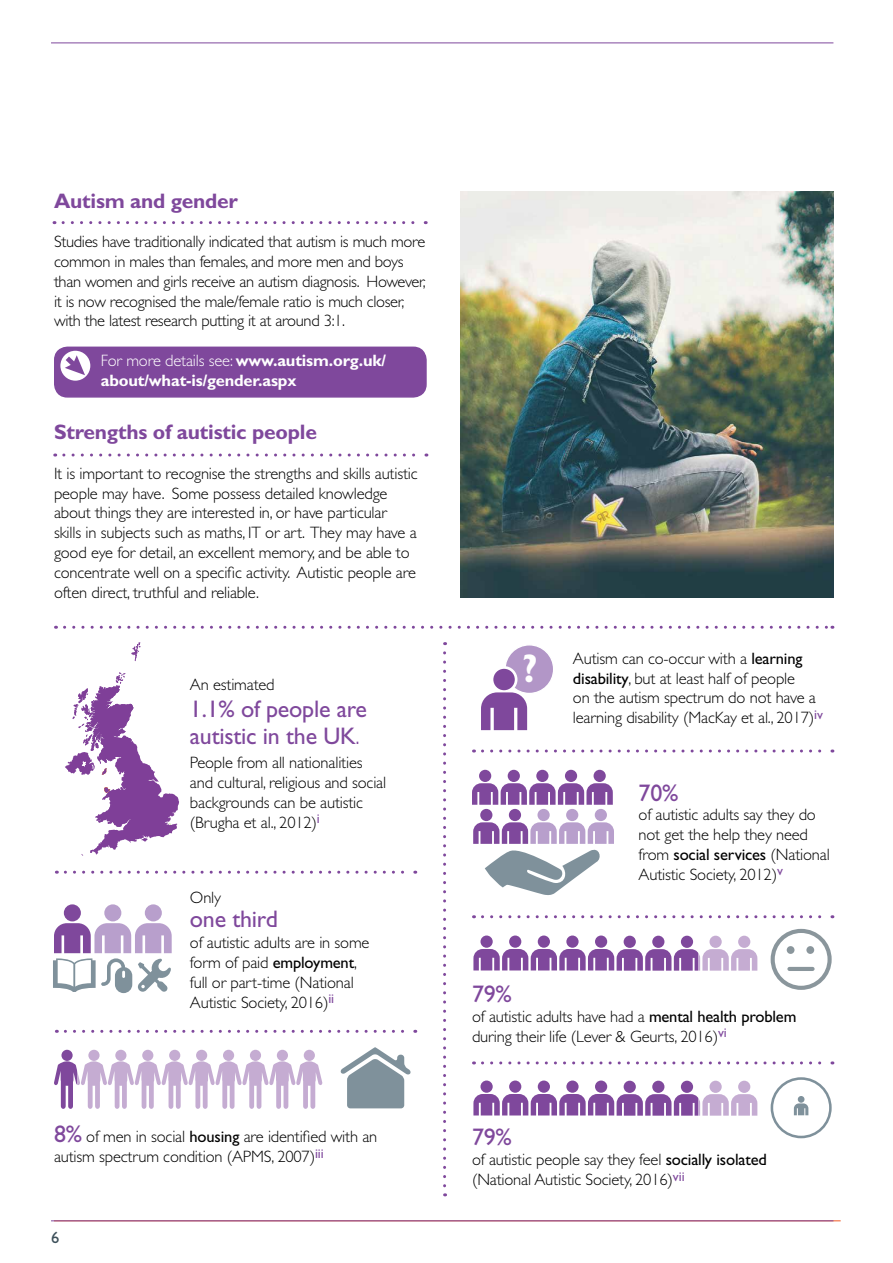
<style>
.page{position:relative;width:893px;height:1263px;background:#fff}
.page>*{position:absolute;margin:0;border:0;box-sizing:border-box;transform-origin:0 0}
.t1{font:700 40.05px "Gill Sans";color:#fff}
.t2{font:24px/27px "Gill Sans";letter-spacing:-.01em;color:#7f489c}
.t3{font:700 21px "Gill Sans";letter-spacing:-.01em;color:#7f489c}
.t4{font:300 16.5px/19.8px "Gill Sans";letter-spacing:-.01em;color:#000}
.t5{font:700 16.5px/19.8px "Gill Sans";letter-spacing:-.01em;color:#fff}
.t6{font:16.5px "Gill Sans";color:#3d505a}
.s1{font-weight:300}
.s2{font-weight:400}
.s3{font-weight:400;font-size:24px;color:#7f489c}
</style>
<div class="page">
<div style="left:55px;top:347px;width:371px;height:50px;background:#7f489c;border-radius:13px"></div>
<div style="left:54px;top:347px;width:373px;height:51px;border:2px solid #7f489c;border-radius:13px"></div>
<div style="left:60px;top:351px;width:30px;height:30px;background:#fff;border-radius:50%"></div>
<svg style="left:65px;top:355px;width:20px;height:20px"></svg>
<hr style="left:54px;top:1220px;width:787px;height:1px;background:#f15a22">
<hr style="left:51px;top:1220px;width:782px;height:1px;background:#7f489c">
<hr style="left:51px;top:43px;width:782px;height:1px;background:#7f489c">
<img style="left:461px;top:191px;width:372px;height:406px">
<svg style="left:65px;top:626px;width:768px;height:3px"></svg>
<svg style="left:63px;top:221px;width:363px;height:3px"></svg>
<svg style="left:64px;top:453px;width:363px;height:3px"></svg>
<svg style="left:340px;top:1047px;width:71px;height:61px"></svg>
<div style="left:61px;top:1050px;width:12px;height:11px;background:#7f489c;border-radius:50%"></div>
<svg style="left:54px;top:1061px;width:23px;height:48px"></svg>
<svg style="left:131px;top:642px;width:9px;height:19px"></svg>
<svg style="left:65px;top:672px;width:114px;height:183px"></svg>
<svg style="left:443px;top:642px;width:3px;height:544px"></svg>
<svg style="left:65px;top:871px;width:351px;height:3px"></svg>
<svg style="left:65px;top:1030px;width:351px;height:3px"></svg>
<div style="left:505px;top:645px;width:49px;height:48px;background:#b296c7;border-radius:50%"></div>
<div style="left:504px;top:644px;width:50px;height:50px;border:1px solid #fff;border-radius:50%"></div>
<svg style="left:77px;top:1049px;width:246px;height:60px"></svg>
<svg style="left:481px;top:663px;width:52px;height:68px"></svg>
<svg style="left:482px;top:749px;width:351px;height:3px"></svg>
<svg style="left:482px;top:915px;width:351px;height:3px"></svg>
<svg style="left:53px;top:904px;width:119px;height:89px"></svg>
<svg style="left:472px;top:770px;width:142px;height:125px"></svg>
<svg style="left:473px;top:935px;width:225px;height:36px"></svg>
<svg style="left:698px;top:935px;width:60px;height:36px"></svg>
<div style="left:771px;top:929px;width:61px;height:61px;border:4px solid #3d505a;border-radius:50%"></div>
<div style="left:787px;top:946px;width:7px;height:8px;background:#8a969c;border-radius:50%"></div>
<div style="left:806px;top:946px;width:8px;height:8px;background:#8a969c;border-radius:50%"></div>
<hr style="left:789px;top:967px;width:24px;height:4px;background:#8a969c">
<svg style="left:482px;top:1061px;width:351px;height:3px"></svg>
<svg style="left:473px;top:1080px;width:225px;height:36px"></svg>
<svg style="left:698px;top:1080px;width:60px;height:36px"></svg>
<div style="left:771px;top:1077px;width:61px;height:61px;border:3px solid #7f919b;border-radius:50%"></div>
<svg style="left:794px;top:1096px;width:14px;height:19px"></svg>
<p class="t3" style="left:54px;top:188px;width:186px">Autism and gender</p>
<p class="t4" style="left:54px;top:232px;width:373px">Studies have traditionally indicated that autism is much more common in males than females, and more men and boys than women and girls receive an autism diagnosis. However, it is now recognised the male/female ratio is much closer, with the latest research putting it at around 3:1.</p>
<p class="t5" style="left:101px;top:350px;width:287px"><span class="s1">For more details see:</span> www.autism.org.uk/ about/what-is/gender.aspx</p>
<p class="t3" style="left:54px;top:420px;width:264px">Strengths of autistic people</p>
<p class="t4" style="left:54px;top:463px;width:365px">It is important to recognise the strengths and skills autistic people may have. Some possess detailed knowledge about things they are interested in, or have particular skills in subjects such as maths, IT or art. They may have a good eye for detail, an excellent memory, and be able to concentrate well on a specific activity. Autistic people are often direct, truthful and reliable.</p>
<p class="t4" style="left:190px;top:675px;width:86px">An estimated</p>
<h2 class="t2" style="left:190px;top:695px;width:179px">1.1% of people are autistic in the UK<span class="s1">.</span></h2>
<p class="t4" style="left:190px;top:753px;width:198px">People from all nationalities and cultural, religious and social backgrounds can be autistic (Brugha et al., 2012)<sup>i</sup></p>
<p class="t4" style="left:190px;top:887px;width:32px">Only</p>
<h2 class="t2" style="left:190px;top:905px;width:90px">one third</h2>
<p class="t4" style="left:190px;top:933px;width:181px">of autistic adults are in some form of paid <span class="s2">employment</span>, full or part-time (National<br>Autistic Society, 2016)<sup>ii</sup></p>
<p class="t4" style="left:54px;top:1127px;width:325px"><span class="s3">8%</span> of men in social <span class="s2">housing</span> are identified with an autism spectrum condition (APMS, 2007)<sup>iii</sup></p>
<p class="t6" style="left:51px;top:1228px;width:10px">6</p>
<h1 class="t1" style="left:523px;top:645px;width:16px">?</h1>
<p class="t4" style="left:573px;top:648px;width:252px">Autism can co-occur with a <span class="s2">learning disability</span>, but at least half of people<br>on the autism spectrum do not have a learning disability (MacKay et al., 2017)<sup>iv</sup></p>
<h2 class="t2" style="left:639px;top:779px;width:41px">70%</h2>
<p class="t4" style="left:639px;top:805px;width:193px">of autistic adults say they do not get the help they need from <span class="s2">social services</span> (National<br>Autistic Society, 2012)<sup>v</sup></p>
<h2 class="t2" style="left:472px;top:980px;width:41px">79%</h2>
<p class="t4" style="left:472px;top:1006px;width:326px">of autistic adults have had a <span class="s2">mental health problem </span>during their life (Lever &amp; Geurts, 2016)<sup>vi</sup></p>
<h2 class="t2" style="left:472px;top:1124px;width:41px">79%</h2>
<p class="t4" style="left:472px;top:1150px;width:296px">of autistic people say they feel <span class="s2">socially isolated </span>(National Autistic Society, 2016)<sup>vii</sup></p>
</div>
